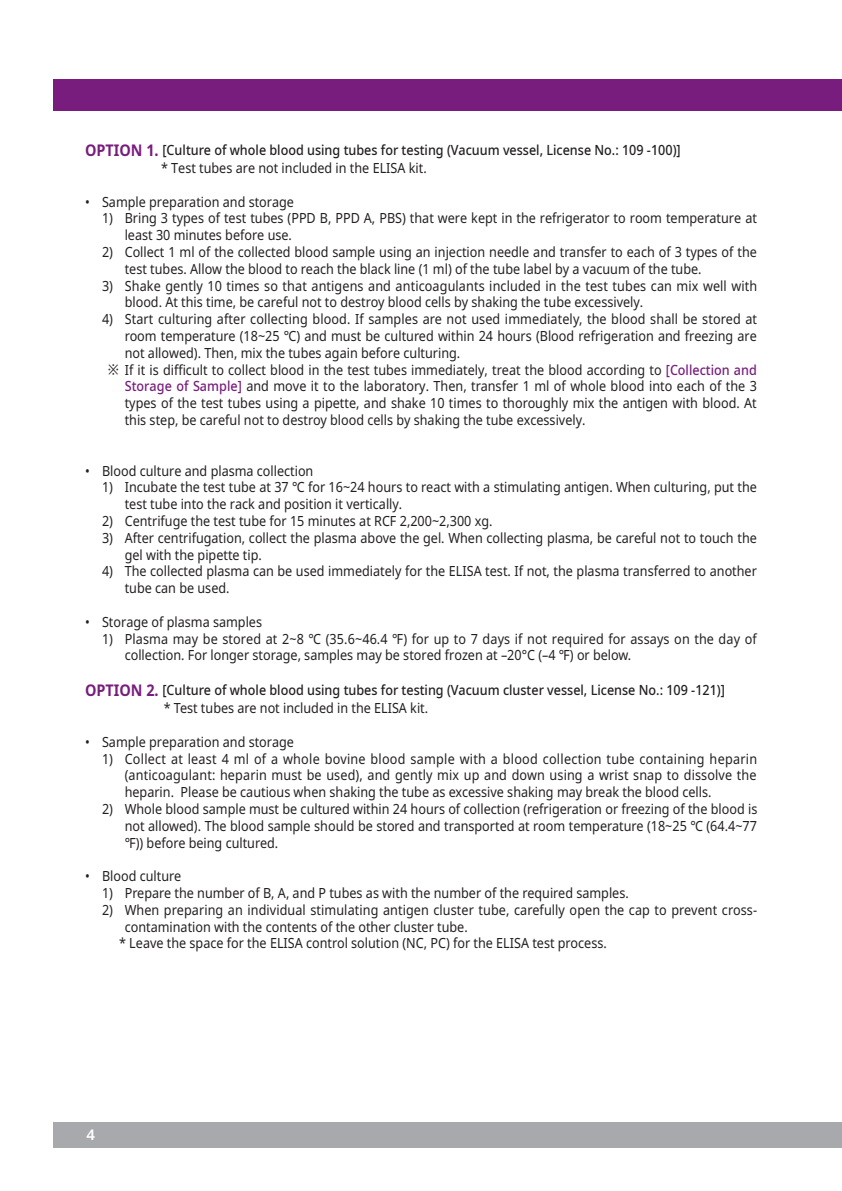
<style>
.page{position:relative;width:842px;height:1191px;background:#fff}
.page>*{position:absolute;margin:0;border:0;box-sizing:border-box;transform-origin:0 0}
.t1{font:600 15px "Noto Sans";color:#fff}
.t2{font:14px/16.8px "Noto Sans";color:#231f20;scale:.9 1}
.t3{font:500 14px "Noto Sans";color:#231f20;scale:.9 1}
.s1{font-weight:700;font-size:16px;color:#781d7d}
.s2{font-family:"Nanum Barun Gothic"}
.s3{font-weight:500;color:#781d7d}
</style>
<div class="page">
<div style="left:53px;top:80px;width:789px;height:31px;background:#781d7d"></div>
<div style="left:53px;top:1121px;width:789px;height:26px;background:#a8a9ad"></div>
<p class="t3" style="left:85px;top:140px;width:663px"><span class="s1">OPTION 1.</span> [Culture of whole blood using tubes for testing (Vacuum vessel, License No.: 109 -100)]</p>
<p class="t2" style="left:161px;top:160px;width:297px">* Test tubes are not included in the ELISA kit.</p>
<p class="t2" style="left:85px;top:193px;width:234px">• Sample preparation and storage</p>
<p class="t2" style="left:125px;top:210px;width:704px;text-indent:-23px">1) Bring 3 types of test tubes (PPD B, PPD A, PBS) that were kept in the refrigerator to room temperature at least 30 minutes before use.</p>
<p class="t2" style="left:125px;top:244px;width:704px;text-indent:-23px">2) Collect 1 ml of the collected blood sample using an injection needle and transfer to each of 3 types of the test tubes. Allow the blood to reach the black line (1 ml) of the tube label by a vacuum of the tube.</p>
<p class="t2" style="left:125px;top:277px;width:704px;text-indent:-23px">3) Shake gently 10 times so that antigens and anticoagulants included in the test tubes can mix well with blood. At this time, be careful not to destroy blood cells by shaking the tube excessively.</p>
<p class="t2" style="left:125px;top:311px;width:704px;text-align:justify;text-indent:-23px">4) Start culturing after collecting blood. If samples are not used immediately, the blood shall be stored at room temperature (18~25 ℃) and must be cultured within 24 hours (Blood refrigeration and freezing are not allowed). Then, mix the tubes again before culturing.</p>
<p class="t2" style="left:125px;top:361px;width:704px;text-align:justify;text-indent:-17px"><span class="s2">※</span> If it is difficult to collect blood in the test tubes immediately, treat the blood according to <span class="s3">[Collection and Storage of Sample]</span> and move it to the laboratory. Then, transfer 1 ml of whole blood into each of the 3 types of the test tubes using a pipette, and shake 10 times to thoroughly mix the antigen with blood. At this step, be careful not to destroy blood cells by shaking the tube excessively.</p>
<p class="t2" style="left:85px;top:462px;width:255px">• Blood culture and plasma collection</p>
<p class="t2" style="left:125px;top:479px;width:704px;text-indent:-23px">1) Incubate the test tube at 37 ℃ for 16~24 hours to react with a stimulating antigen. When culturing, put the test tube into the rack and position it vertically.</p>
<p class="t2" style="left:102px;top:513px;width:435px">2) Centrifuge the test tube for 15 minutes at RCF 2,200~2,300 xg.</p>
<p class="t2" style="left:125px;top:529px;width:704px;text-indent:-23px">3) After centrifugation, collect the plasma above the gel. When collecting plasma, be careful not to touch the gel with the pipette tip.</p>
<p class="t2" style="left:125px;top:563px;width:704px;text-indent:-23px">4) The collected plasma can be used immediately for the ELISA test. If not, the plasma transferred to another tube can be used.</p>
<p class="t2" style="left:85px;top:613px;width:198px">• Storage of plasma samples</p>
<p class="t2" style="left:125px;top:630px;width:704px;text-indent:-23px">1) Plasma may be stored at 2~8 ℃ (35.6~46.4 ℉) for up to 7 days if not required for assays on the day of collection. For longer storage, samples may be stored frozen at –20°C (–4 ℉) or below.</p>
<p class="t3" style="left:85px;top:680px;width:713px"><span class="s1">OPTION 2.</span> [Culture of whole blood using tubes for testing (Vacuum cluster vessel, License No.: 109 -121)]</p>
<p class="t2" style="left:164px;top:700px;width:295px">* Test tubes are not included in the ELISA kit.</p>
<p class="t2" style="left:85px;top:733px;width:234px">• Sample preparation and storage</p>
<p class="t2" style="left:125px;top:750px;width:704px;text-align:justify;text-indent:-23px">1) Collect at least 4 ml of a whole bovine blood sample with a blood collection tube containing heparin (anticoagulant: heparin must be used), and gently mix up and down using a wrist snap to dissolve the heparin. Please be cautious when shaking the tube as excessive shaking may break the blood cells.</p>
<p class="t2" style="left:125px;top:801px;width:704px;text-align:justify;text-indent:-23px">2) Whole blood sample must be cultured within 24 hours of collection (refrigeration or freezing of the blood is not allowed). The blood sample should be stored and transported at room temperature (18~25 ℃ (64.4~77 ℉)) before being cultured.</p>
<p class="t2" style="left:85px;top:868px;width:108px">• Blood culture</p>
<p class="t2" style="left:102px;top:885px;width:587px">1) Prepare the number of B, A, and P tubes as with the number of the required samples.</p>
<p class="t2" style="left:125px;top:901px;width:704px;text-indent:-23px">2) When preparing an individual stimulating antigen cluster tube, carefully open the cap to prevent cross&shy;contamination with the contents of the other cluster tube.</p>
<p class="t2" style="left:119px;top:935px;width:543px">* Leave the space for the ELISA control solution (NC, PC) for the ELISA test process.</p>
<p class="t1" style="left:86px;top:1123px;width:10px">4</p>
</div>
